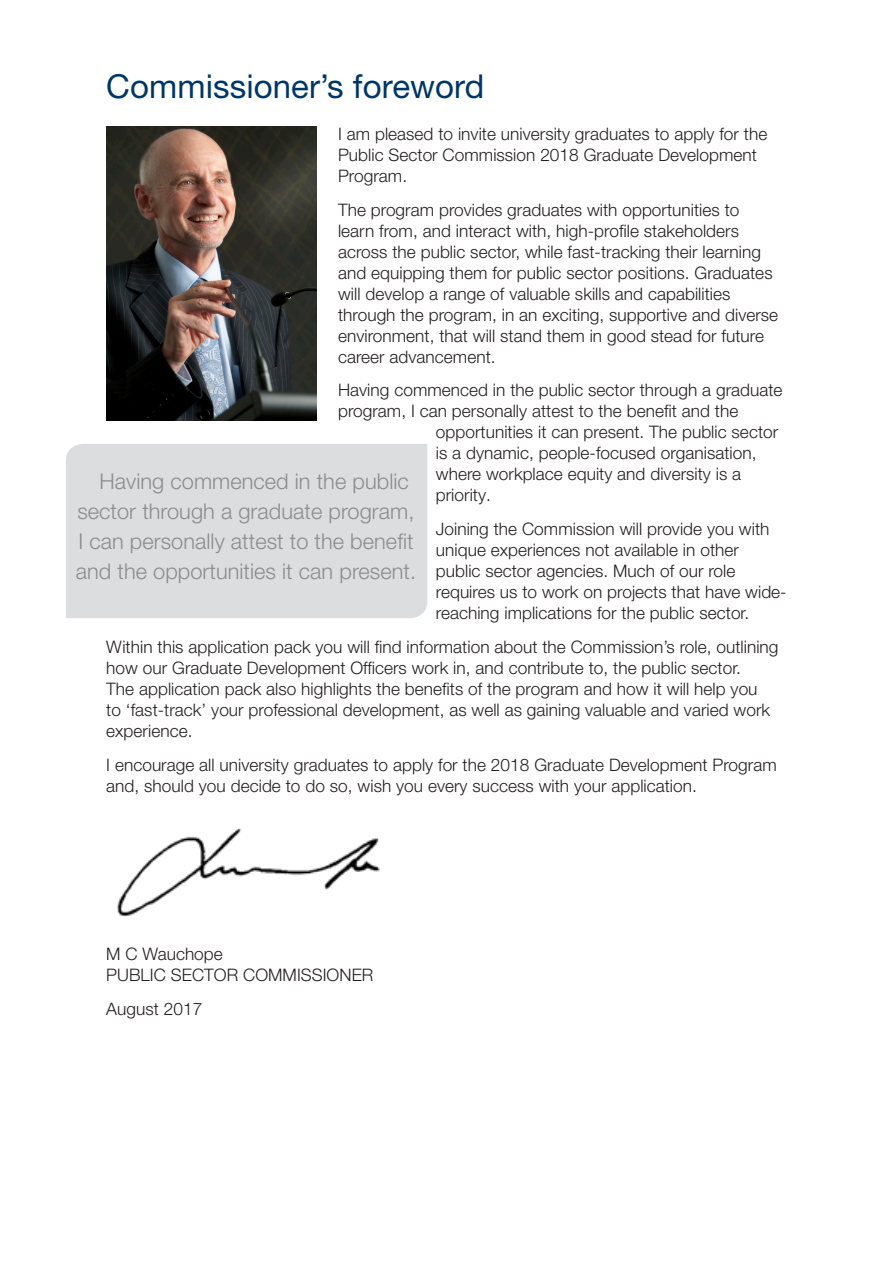
<style>
.page{position:relative;width:893px;height:1263px;background:#fff}
.page>*{position:absolute;margin:0;border:0;box-sizing:border-box;transform-origin:0 0}
.PSC_Heading_1{font:33px "Helvetica Neue LT Pro";letter-spacing:.005em;color:#003667}
.Quotes{font:300 21.75px/30px "Helvetica Neue LT Pro";letter-spacing:.005em;color:#8a8c8f}
.PSC_Body{font:300 17.25px/21px "Helvetica Neue LT Pro";letter-spacing:.005em;color:#231f20}
</style>
<div class="page">
<img style="left:117px;top:828px;width:263px;height:89px">
<img style="left:106px;top:127px;width:211px;height:294px">
<div style="left:66px;top:444px;width:361px;height:174px;background:#dcdddf"></div>
<h1 class="PSC_Heading_1" style="left:106px;top:65px;width:380px">Commissioner’s foreword</h1>
<p class="PSC_Body" style="left:338px;top:123px;width:431px">I am pleased to invite university graduates to apply for the<br>Public Sector Commission 2018 Graduate Development<br>Program.</p>
<p class="PSC_Body" style="left:338px;top:199px;width:442px">The program provides graduates with opportunities to learn from, and interact with, high-profile stakeholders across the public sector, while fast-tracking their learning and equipping them for public sector positions. Graduates will develop a range of valuable skills and capabilities through the program, in an exciting, supportive and diverse environment, that will stand them in good stead for future career advancement.</p>
<p class="PSC_Body" style="left:338px;top:379px;width:446px">Having commenced in the public sector through a graduate</p>
<p class="PSC_Body" style="left:338px;top:400px;width:402px">program, I can personally attest to the benefit and the</p>
<p class="PSC_Body" style="left:436px;top:421px;width:344px">opportunities it can present. The public sector</p>
<p class="PSC_Body" style="left:436px;top:442px;width:322px">is a dynamic, people-focused organisation,</p>
<p class="PSC_Body" style="left:436px;top:463px;width:307px">where workplace equity and diversity is a</p>
<p class="PSC_Body" style="left:436px;top:484px;width:57px">priority.</p>
<p class="PSC_Body" style="left:436px;top:518px;width:352px">Joining the Commission will provide you with unique experiences not available in other public sector agencies. Much of our role requires us to work on projects that have wide&shy;reaching implications for the public sector.</p>
<p class="PSC_Body" style="left:106px;top:636px;width:674px">Within this application pack you will find information about the Commission’s role, outlining how our Graduate Development Officers work in, and contribute to, the public sector.<br>The application pack also highlights the benefits of the program and how it will help you<br>to ‘fast-track’ your professional development, as well as gaining valuable and varied work experience.</p>
<p class="PSC_Body" style="left:106px;top:754px;width:672px">I encourage all university graduates to apply for the 2018 Graduate Development Program and, should you decide to do so, wish you every success with your application.</p>
<p class="Quotes" style="left:76px;top:466px;width:342px;text-indent:24px">Having commenced in the public sector through a graduate program, I can personally attest to the benefit and the opportunities it can present.</p>
<p class="PSC_Body" style="left:106px;top:943px;width:269px">M C Wauchope<br>PUBLIC SECTOR COMMISSIONER</p>
<p class="PSC_Body" style="left:106px;top:998px;width:98px">August 2017</p>
</div>
